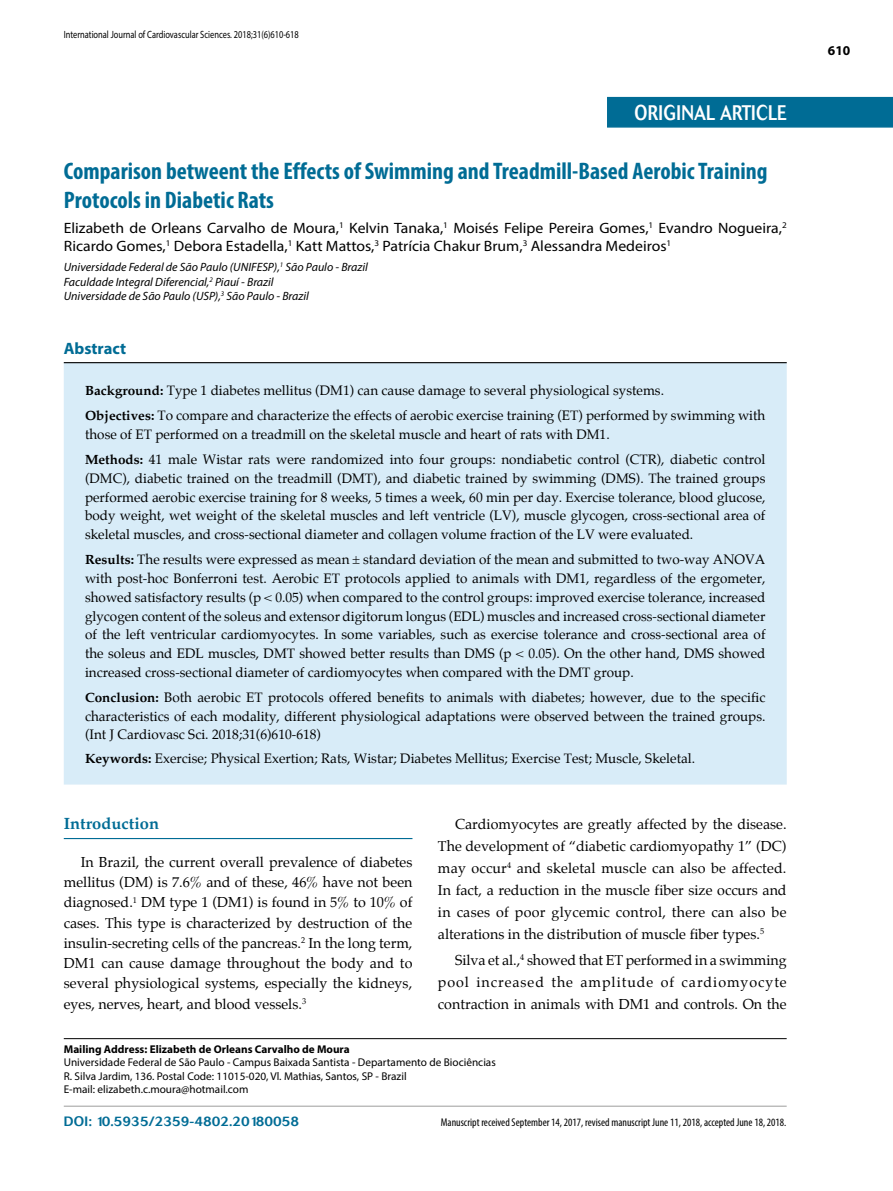
<style>
.page{position:relative;width:893px;height:1191px;background:#fff}
.page>*{position:absolute;margin:0;border:0;box-sizing:border-box;transform-origin:0 0}
.t1{font:700 condensed 24px/28.8px "Myriad Pro";color:#006c95}
.t2{font:500 21px "Cosmos";letter-spacing:.02em;color:#fff;scale:.8 1}
.t3{font:700 16.5px "Palatino";color:#006c95}
.t4{font:700 16.5px "Myriad Pro";color:#006c95}
.t5{font:15px/18px "Myriad Pro";color:#000;scale:1.05 1}
.t6{font:14.25px/20.2px "Palatino";color:#000;text-align:justify}
.t7{font:13.5px/18.8px "Palatino";color:#000;text-align:justify}
.t8{font:500 13.5px "Cosmos";color:#006c95}
.t9{font:700 13.5px "Myriad Pro";color:#000}
.t10{font:italic 12px/14.4px "Myriad Pro";color:#000}
.t11{font:11.25px/13.5px "Myriad Pro";color:#000}
.t12{font:condensed 11.25px "Myriad Pro";color:#000}
.t13{font:700 11.25px "Myriad Pro";color:#000}
.t14{font:10.5px "Myriad Pro";color:#000;scale:.8 1}
.s1{font-weight:700}
</style>
<div class="page">
<div style="left:607px;top:97px;width:286px;height:31px;background:#006c95"></div>
<hr style="left:64px;top:1038px;width:723px;height:1px;background:#000">
<hr style="left:64px;top:1105px;width:723px;height:1px;background:#9d9d9c">
<div style="left:64px;top:363px;width:723px;height:421px;background:#d8ecf8"></div>
<hr style="left:64px;top:362px;width:723px;height:1px;background:#000">
<hr style="left:64px;top:838px;width:348px;height:1px;background:#006c95">
<p class="t14" style="left:64px;top:28px;width:295px">International Journal of Cardiovascular Sciences. 2018;31(6)610-618</p>
<h2 class="t2" style="left:634px;top:100px;width:192px">ORIGINAL ARTICLE</h2>
<h1 class="t1" style="left:64px;top:156px;width:705px">Comparison betweent the Effects of Swimming and Treadmill-Based Aerobic Training<br>Protocols in Diabetic Rats</h1>
<p class="t5" style="left:64px;top:218px;width:690px">Elizabeth de Orleans Carvalho de Moura,<sup>1</sup> Kelvin Tanaka,<sup>1</sup> Moisés Felipe Pereira Gomes,<sup>1</sup> Evandro Nogueira,<sup>2<br></sup>Ricardo Gomes,<sup>1</sup> Debora Estadella,<sup>1</sup> Katt Mattos,<sup>3</sup> Patrícia Chakur Brum,<sup>3</sup> Alessandra Medeiros<sup>1</sup></p>
<p class="t10" style="left:64px;top:260px;width:306px">Universidade Federal de São Paulo (UNIFESP),<sup>1</sup> São Paulo - Brazil<br>Faculdade Integral Diferencial,<sup>2</sup> Piauí - Brazil<br>Universidade de São Paulo (USP),<sup>3</sup> São Paulo - Brazil</p>
<p class="t4" style="left:64px;top:338px;width:64px">Abstract</p>
<p class="t7" style="left:85px;top:378px;width:682px;line-height:25px"><span class="s1">Background:</span> Type 1 diabetes mellitus (DM1) can cause damage to several physiological systems.<br><span class="s1">Objectives:</span> To compare and characterize the effects of aerobic exercise training (ET) performed by swimming with</p>
<p class="t7" style="left:85px;top:422px;width:682px;line-height:25px">those of ET performed on a treadmill on the skeletal muscle and heart of rats with DM1.<br><span class="s1">Methods:</span> 41 male Wistar rats were randomized into four groups: nondiabetic control (CTR), diabetic control</p>
<p class="t7" style="left:85px;top:469px;width:682px">(DMC), diabetic trained on the treadmill (DMT), and diabetic trained by swimming (DMS). The trained groups performed aerobic exercise training for 8 weeks, 5 times a week, 60 min per day. Exercise tolerance, blood glucose, body weight, wet weight of the skeletal muscles and left ventricle (LV), muscle glycogen, cross-sectional area of skeletal muscles, and cross-sectional diameter and collagen volume fraction of the LV were evaluated.</p>
<p class="t7" style="left:85px;top:550px;width:682px"><span class="s1">Results:</span> The results were expressed as mean ± standard deviation of the mean and submitted to two-way ANOVA with post-hoc Bonferroni test. Aerobic ET protocols applied to animals with DM1, regardless of the ergometer, showed satisfactory results (p &lt; 0.05) when compared to the control groups: improved exercise tolerance, increased glycogen content of the soleus and extensor digitorum longus (EDL) muscles and increased cross-sectional diameter of the left ventricular cardiomyocytes. In some variables, such as exercise tolerance and cross-sectional area of the soleus and EDL muscles, DMT showed better results than DMS (p &lt; 0.05). On the other hand, DMS showed increased cross-sectional diameter of cardiomyocytes when compared with the DMT group.</p>
<p class="t7" style="left:85px;top:688px;width:682px"><span class="s1">Conclusion:</span> Both aerobic ET protocols offered benefits to animals with diabetes; however, due to the specific characteristics of each modality, different physiological adaptations were observed between the trained groups. (Int J Cardiovasc Sci. 2018;31(6)610-618)</p>
<p class="t7" style="left:85px;top:749px;width:612px"><span class="s1">Keywords:</span> Exercise; Physical Exertion; Rats, Wistar; Diabetes Mellitus; Exercise Test; Muscle, Skeletal.</p>
<p class="t3" style="left:64px;top:814px;width:97px">Introduction</p>
<p class="t6" style="left:64px;top:852px;width:350px;text-indent:17px">In Brazil, the current overall prevalence of diabetes mellitus (DM) is 7.6% and of these, 46% have not been diagnosed.<sup>1</sup> DM type 1 (DM1) is found in 5% to 10% of cases. This type is characterized by destruction of the insulin-secreting cells of the pancreas.<sup>2</sup> In the long term, DM1 can cause damage throughout the body and to several physiological systems, especially the kidneys, eyes, nerves, heart, and blood vessels.<sup>3</sup></p>
<p class="t6" style="left:438px;top:813px;width:350px;line-height:21.9px;text-indent:17px">Cardiomyocytes are greatly affected by the disease.<br>The development of “diabetic cardiomyopathy 1” (DC) may occur<sup>4</sup> and skeletal muscle can also be affected.<br>In fact, a reduction in the muscle fiber size occurs and in cases of poor glycemic control, there can also be alterations in the distribution of muscle fiber types.<sup>5</sup></p>
<p class="t6" style="left:438px;top:949px;width:350px;line-height:21.9px;text-indent:17px">Silva et al.,<sup>4</sup> showed that ET performed in a swimming pool increased the amplitude of cardiomyocyte contraction in animals with DM1 and controls. On the</p>
<p class="t13" style="left:64px;top:1041px;width:287px">Mailing Address: Elizabeth de Orleans Carvalho de Moura</p>
<p class="t11" style="left:64px;top:1055px;width:434px">Universidade Federal de São Paulo - Campus Baixada Santista - Departamento de Biociências<br>R. Silva Jardim, 136. Postal Code: 11015-020, Vl. Mathias, Santos, SP - Brazil<br>E-mail: elizabeth.c.moura@hotmail.com</p>
<p class="t8" style="left:64px;top:1113px;width:237px">DOI: 10.5935/2359-4802.20180058</p>
<p class="t12" style="left:441px;top:1115px;width:347px">Manuscript received September 14, 2017, revised manuscript June 11, 2018, accepted June 18, 2018.</p>
<p class="t9" style="left:828px;top:42px;width:24px">610</p>
</div>
